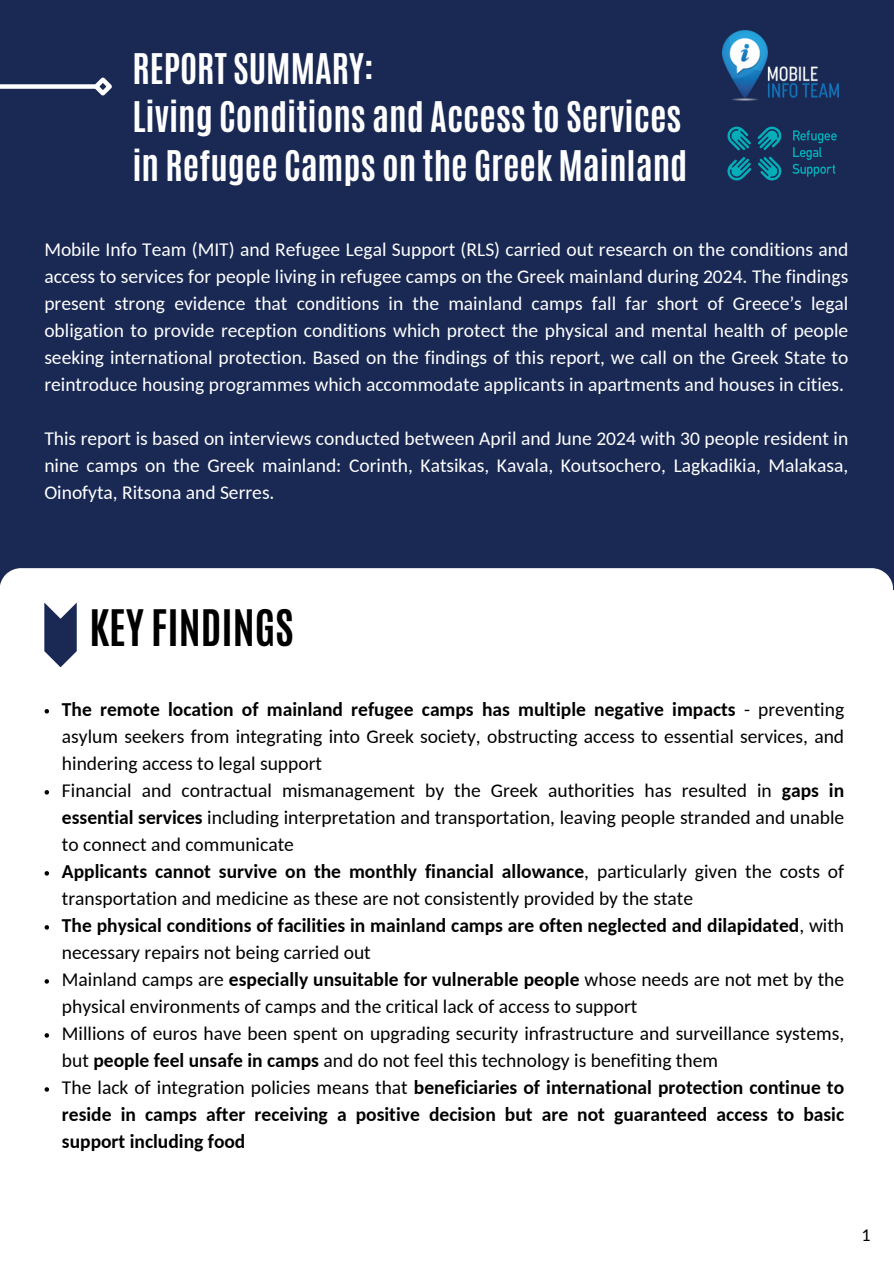
<style>
.page{position:relative;width:894px;height:1264px;background:#fff}
.page>*{position:absolute;margin:0;border:0;box-sizing:border-box;transform-origin:0 0}
.t1{font:700 42px "Antonio";color:#000}
.t2{font:700 35.25px/48.3px "Antonio";color:#fff}
.t3{font:19.5px/27px "Carlito";color:#000}
.t4{font:19.5px/27px "Carlito";color:#fff;text-align:justify}
.t5{font:700 19.5px/27px "Carlito";color:#000}
.t6{font:18px "Carlito";color:#000}
.s1{font-weight:700}
.s2{font-weight:400}
</style>
<div class="page">
<div style="left:0;top:0;width:893px;height:589px;background:#192954"></div>
<div style="left:0;top:84px;width:97px;height:5px;background:#fff"></div>
<svg style="left:90px;top:77px;width:22px;height:19px"></svg>
<svg style="left:0;top:568px;width:892px;height:99px"></svg>
<img style="left:722px;top:31px;width:116px;height:70px">
<img style="left:727px;top:126px;width:110px;height:55px">
<svg style="left:45px;top:709px;width:4px;height:4px"></svg>
<svg style="left:45px;top:790px;width:4px;height:4px"></svg>
<svg style="left:45px;top:871px;width:4px;height:4px"></svg>
<svg style="left:45px;top:925px;width:4px;height:4px"></svg>
<svg style="left:45px;top:979px;width:4px;height:4px"></svg>
<svg style="left:45px;top:1033px;width:4px;height:4px"></svg>
<svg style="left:45px;top:1087px;width:4px;height:4px"></svg>
<h1 class="t2" style="left:132px;top:45px;width:556px">REPORT SUMMARY:<br>Living Conditions and Access to Services in Refugee Camps on the Greek Mainland</h1>
<p class="t4" style="left:44px;top:238px;width:805px">Mobile Info Team (MIT) and Refugee Legal Support (RLS) carried out research on the conditions and access to services for people living in refugee camps on the Greek mainland during 2024. The findings present strong evidence that conditions in the mainland camps fall far short of Greece’s legal obligation to provide reception conditions which protect the physical and mental health of people seeking international protection. Based on the findings of this report, we call on the Greek State to reintroduce housing programmes which accommodate applicants in apartments and houses in cities.</p>
<p class="t4" style="left:44px;top:427px;width:805px">This report is based on interviews conducted between April and June 2024 with 30 people resident in nine camps on the Greek mainland: Corinth, Katsikas, Kavala, Koutsochero, Lagkadikia, Malakasa, Oinofyta, Ritsona and Serres.</p>
<p class="t1" style="left:89px;top:597px;width:206px">KEY FINDINGS</p>
<p class="t3" style="left:62px;top:697px;width:783px;text-align:justify"><span class="s1">The remote location of mainland refugee camps has multiple negative impacts</span> - preventing asylum seekers from integrating into Greek society, obstructing access to essential services, and hindering access to legal support</p>
<p class="t3" style="left:62px;top:778px;width:783px;text-align:justify">Financial and contractual mismanagement by the Greek authorities has resulted in <span class="s1">gaps in essential services</span> including interpretation and transportation, leaving people stranded and unable to connect and communicate</p>
<p class="t3" style="left:62px;top:859px;width:783px"><span class="s1">Applicants cannot survive on the monthly financial allowance</span>, particularly given the costs of transportation and medicine as these are not consistently provided by the state</p>
<p class="t5" style="left:62px;top:913px;width:783px">The physical conditions of facilities in mainland camps are often neglected and dilapidated<span class="s2">, with necessary repairs not being carried out</span></p>
<p class="t3" style="left:62px;top:967px;width:783px">Mainland camps are <span class="s1">especially unsuitable for vulnerable people</span> whose needs are not met by the physical environments of camps and the critical lack of access to support</p>
<p class="t3" style="left:62px;top:1021px;width:783px">Millions of euros have been spent on upgrading security infrastructure and surveillance systems, but <span class="s1">people feel unsafe in camps</span> and do not feel this technology is benefiting them</p>
<p class="t5" style="left:62px;top:1075px;width:783px;text-align:justify"><span class="s2">The lack of integration policies means that</span> beneficiaries of international protection continue to reside in camps after receiving a positive decision but are not guaranteed access to basic support including food</p>
<p class="t6" style="left:861px;top:1227px;width:11px">1</p>
</div>
